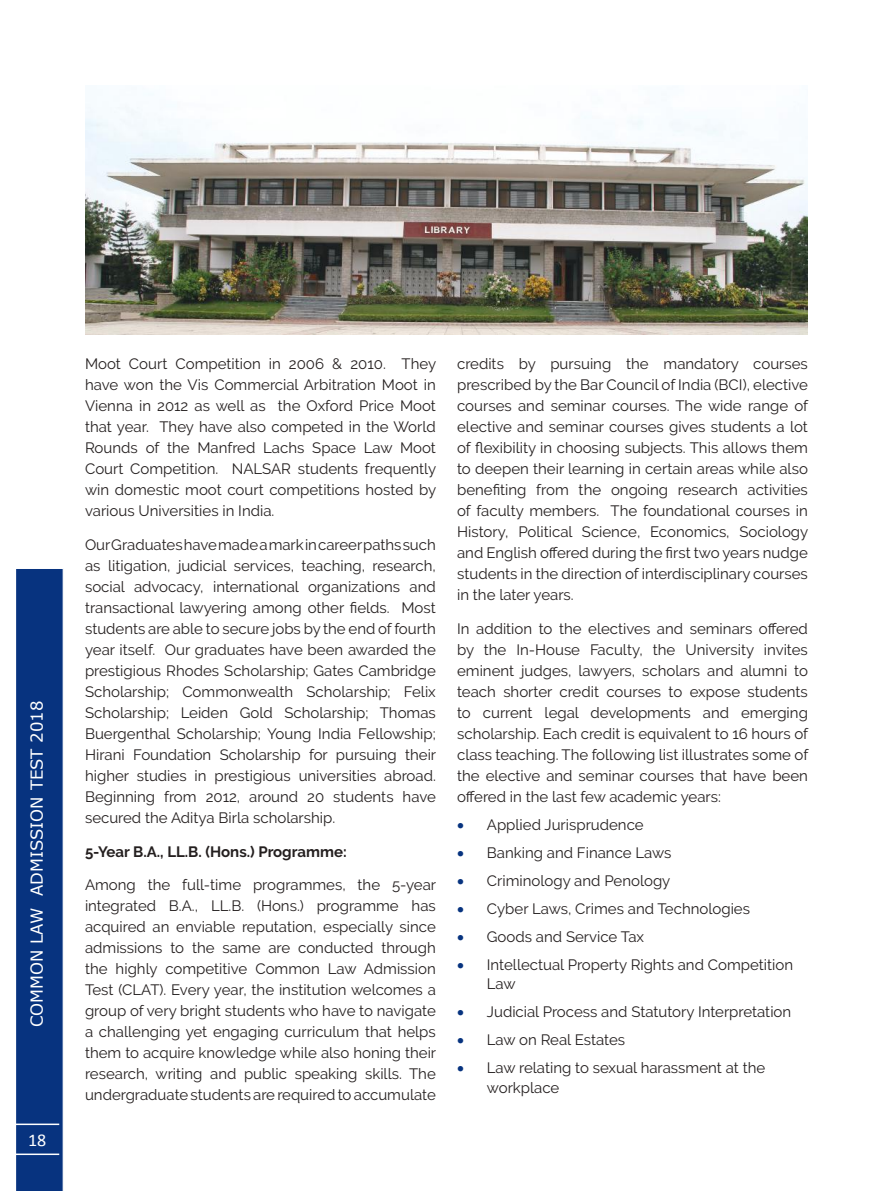
<style>
.page{position:relative;width:893px;height:1191px;background:#fff}
.page>*{position:absolute;margin:0;border:0;box-sizing:border-box;transform-origin:0 0}
.t1{font:18px "Calibri";color:#fff}
.t2{font:16.5px "MS Reference Sans Serif";color:#fff}
.t3{font:15px/21px "Raleway";color:#241f1f;text-align:justify}
.t4{font:700 15px "Raleway";color:#241f1f}
.s1{color:#07337f}
</style>
<div class="page">
<div style="left:16px;top:569px;width:48px;height:622px;background:#07337f"></div>
<hr style="left:15px;top:1123px;width:44px;height:2px;background:#fff">
<hr style="left:15px;top:1153px;width:44px;height:2px;background:#fff">
<img style="left:85px;top:93px;width:723px;height:241px">
<p class="t2" style="left:26px;top:1027px;width:328px;rotate:-90deg">COMMON LAW ADMISSION TEST 2018</p>
<p class="t1" style="left:28px;top:1128px;width:20px">18</p>
<p class="t3" style="left:85px;top:353px;width:353px">Moot Court Competition in 2006 &amp; 2010. They have won the Vis Commercial Arbitration Moot in Vienna in 2012 as well as the Oxford Price Moot that year. They have also competed in the World Rounds of the Manfred Lachs Space Law Moot Court Competition. NALSAR students frequently win domestic moot court competitions hosted by various Universities in India.</p>
<p class="t3" style="left:85px;top:534px;width:353px">Our Graduates have made a mark in career paths such as litigation, judicial services, teaching, research, social advocacy, international organizations and transactional lawyering among other fields. Most students are able to secure jobs by the end of fourth year itself. Our graduates have been awarded the prestigious Rhodes Scholarship; Gates Cambridge Scholarship; Commonwealth Scholarship; Felix Scholarship; Leiden Gold Scholarship; Thomas Buergenthal Scholarship; Young India Fellowship; Hirani Foundation Scholarship for pursuing their higher studies in prestigious universities abroad.<br>Beginning from 2012, around 20 students have secured the Aditya Birla scholarship.</p>
<p class="t4" style="left:85px;top:842px;width:263px">5-Year B.A., LL.B. (Hons.) Programme:</p>
<p class="t3" style="left:85px;top:874px;width:353px">Among the full-time programmes, the 5-year integrated B.A., LL.B. (Hons.) programme has acquired an enviable reputation, especially since admissions to the same are conducted through the highly competitive Common Law Admission Test (CLAT). Every year, the institution welcomes a group of very bright students who have to navigate a challenging yet engaging curriculum that helps them to acquire knowledge while also honing their research, writing and public speaking skills. The undergraduate students are required to accumulate</p>
<p class="t3" style="left:457px;top:353px;width:353px">credits by pursuing the mandatory courses prescribed by the Bar Council of India (BCI), elective courses and seminar courses. The wide range of elective and seminar courses gives students a lot of flexibility in choosing subjects. This allows them to deepen their learning in certain areas while also benefiting from the ongoing research activities of faculty members. The foundational courses in History, Political Science, Economics, Sociology and English offered during the first two years nudge students in the direction of interdisciplinary courses in the later years.</p>
<p class="t3" style="left:457px;top:618px;width:353px">In addition to the electives and seminars offered by the In-House Faculty, the University invites eminent judges, lawyers, scholars and alumni to teach shorter credit courses to expose students to current legal developments and emerging scholarship. Each credit is equivalent to 16 hours of class teaching. The following list illustrates some of the elective and seminar courses that have been offered in the last few academic years:</p>
<p class="t3" style="left:457px;top:814px;width:188px"><span class="s1">•</span> Applied Jurisprudence</p>
<p class="t3" style="left:457px;top:842px;width:216px"><span class="s1">•</span> Banking and Finance Laws</p>
<p class="t3" style="left:457px;top:870px;width:215px"><span class="s1">•</span> Criminology and Penology</p>
<p class="t3" style="left:457px;top:898px;width:294px"><span class="s1">•</span> Cyber Laws, Crimes and Technologies</p>
<p class="t3" style="left:457px;top:926px;width:188px"><span class="s1">•</span> Goods and Service Tax</p>
<p class="t3" style="left:487px;top:954px;width:308px;line-height:19.5px;text-indent:-30px"><span class="s1">•</span> Intellectual Property Rights and Competition<br>Law</p>
<p class="t3" style="left:457px;top:1001px;width:336px"><span class="s1">•</span> Judicial Process and Statutory Interpretation</p>
<p class="t3" style="left:457px;top:1029px;width:169px"><span class="s1">•</span> Law on Real Estates</p>
<p class="t3" style="left:487px;top:1058px;width:280px;line-height:19.5px;text-indent:-30px"><span class="s1">•</span> Law relating to sexual harassment at the workplace</p>
</div>
